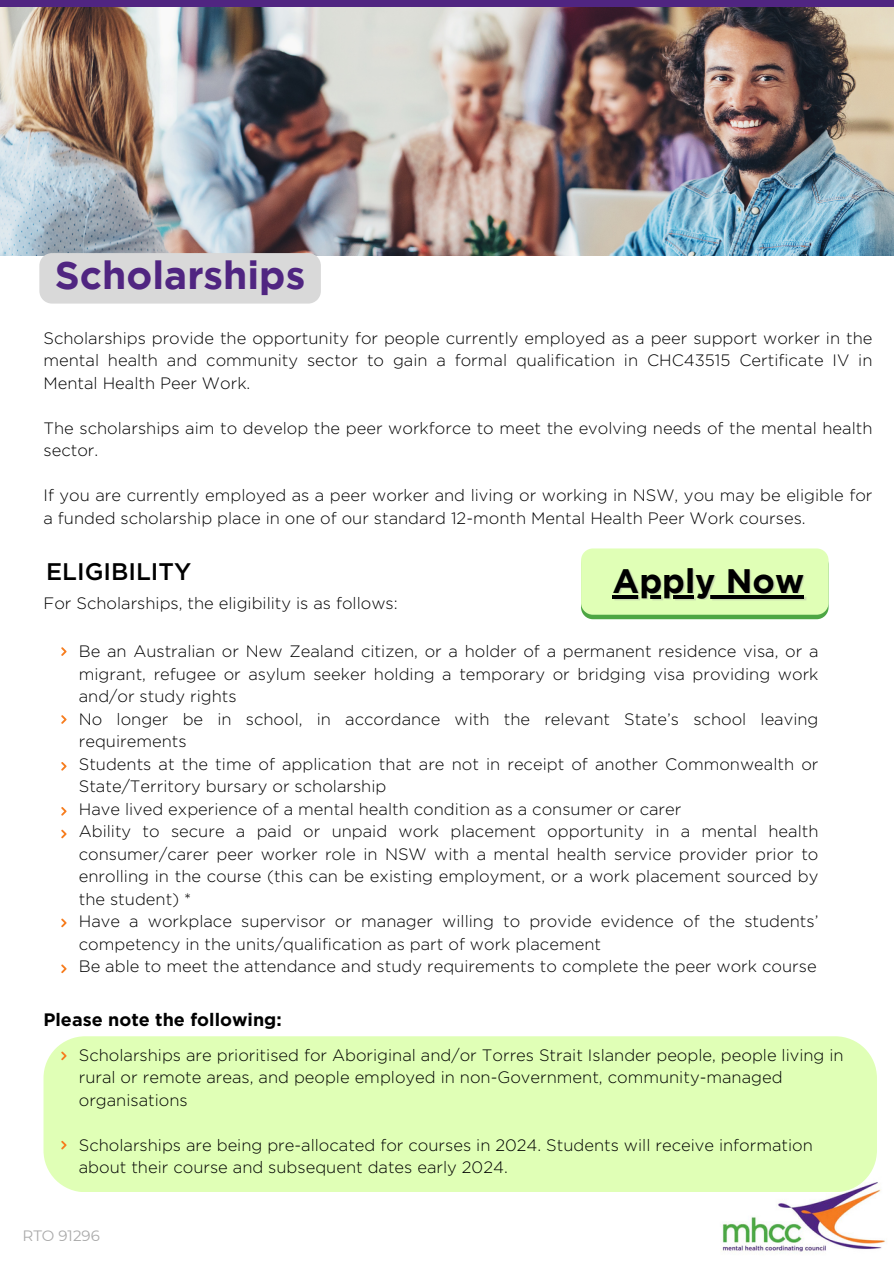
<style>
.page{position:relative;width:894px;height:1264px;background:#fff}
.page>*{position:absolute;margin:0;border:0;box-sizing:border-box;transform-origin:0 0}
.t1{font:700 39px "Gotham";color:#502581}
.t2{font:700 33.9px "Gotham";color:#000}
.t3{font:500 24px "Gotham";color:#000}
.t4{font:700 18px "Gotham";color:#000}
.t5{font:300 16.5px/22.5px "Gotham";color:#000}
.t6{font:15px "Montserrat";color:#aaa}
</style>
<div class="page">
<img style="left:0;top:0;width:893px;height:1252px">
<hr style="left:612px;top:595px;width:192px;height:3px;background:#000">
<h1 class="t1" style="left:55px;top:260px;width:252px">Scholarships</h1>
<p class="t5" style="left:43px;top:326px;width:830px;text-align:justify">Scholarships provide the opportunity for people currently employed as a peer support worker in the mental health and community sector to gain a formal qualification in CHC43515 Certificate IV in Mental Health Peer Work.</p>
<p class="t5" style="left:43px;top:416px;width:830px">The scholarships aim to develop the peer workforce to meet the evolving needs of the mental health sector.</p>
<p class="t5" style="left:43px;top:484px;width:830px">If you are currently employed as a peer worker and living or working in NSW, you may be eligible for a funded scholarship place in one of our standard 12-month Mental Health Peer Work courses.</p>
<h3 class="t3" style="left:46px;top:560px;width:147px">ELIGIBILITY</h3>
<p class="t5" style="left:43px;top:591px;width:355px">For Scholarships, the eligibility is as follows:</p>
<h2 class="t2" style="left:612px;top:568px;width:193px">Apply Now</h2>
<p class="t5" style="left:79px;top:640px;width:741px">Be an Australian or New Zealand citizen, or a holder of a permanent residence visa, or a migrant, refugee or asylum seeker holding a temporary or bridging visa providing work and/or study rights<br>No longer be in school, in accordance with the relevant State’s school leaving requirements<br>Students at the time of application that are not in receipt of another Commonwealth or State/Territory bursary or scholarship<br>Have lived experience of a mental health condition as a consumer or carer<br>Ability to secure a paid or unpaid work placement opportunity in a mental health consumer/carer peer worker role in NSW with a mental health service provider prior to enrolling in the course (this can be existing employment, or a work placement sourced by the student) *<br>Have a workplace supervisor or manager willing to provide evidence of the students’ competency in the units/qualification as part of work placement<br>Be able to meet the attendance and study requirements to complete the peer work course</p>
<p class="t4" style="left:43px;top:1008px;width:240px">Please note the following:</p>
<p class="t5" style="left:79px;top:1043px;width:766px">Scholarships are prioritised for Aboriginal and/or Torres Strait Islander people, people living in rural or remote areas, and people employed in non-Government, community-managed organisations</p>
<p class="t5" style="left:79px;top:1133px;width:735px">Scholarships are being pre-allocated for courses in 2024. Students will receive information about their course and subsequent dates early 2024.</p>
<p class="t6" style="left:22px;top:1226px;width:79px">RTO 91296</p>
</div>
